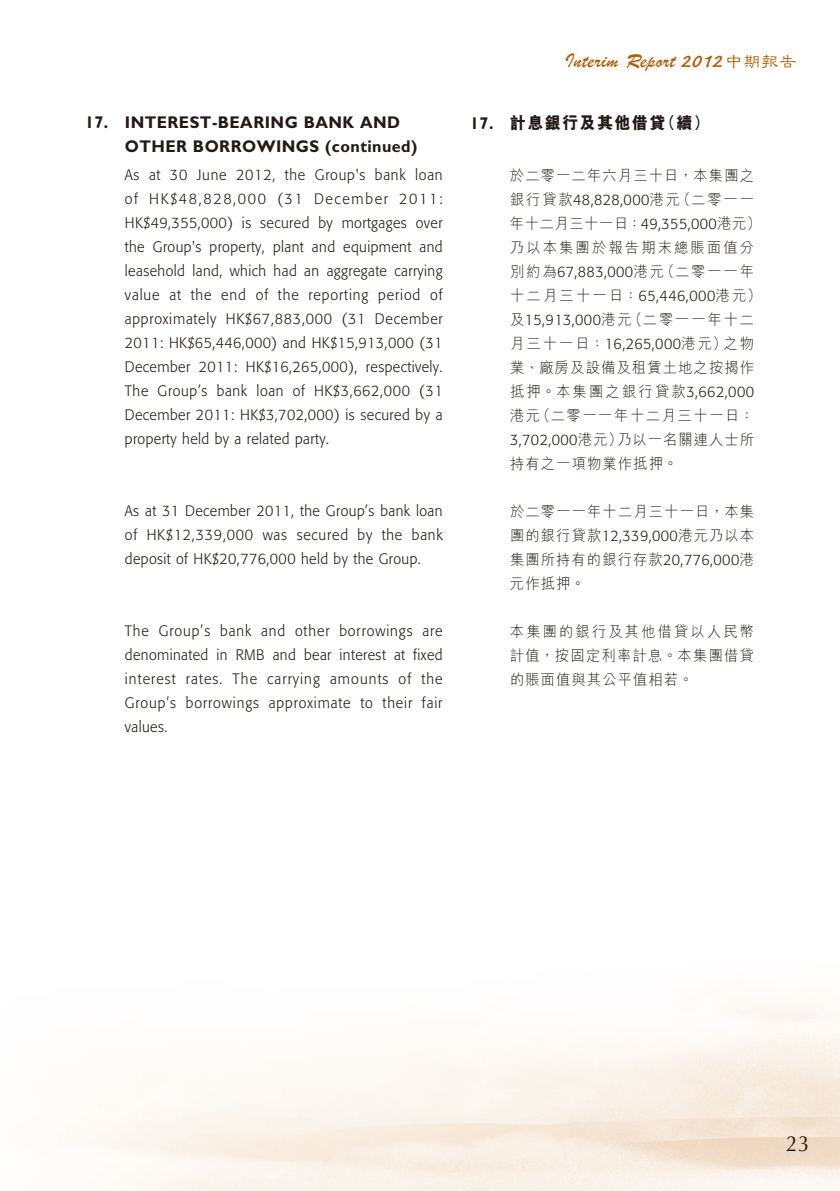
<style>
.page{position:relative;width:840px;height:1191px;background:#fff}
.page>*{position:absolute;margin:0;border:0;box-sizing:border-box;transform-origin:0 0}
.t1{font:22px "Optima LT Std";color:#231916;scale:.95 1}
.t2{font:21px "Brush Script";letter-spacing:.03em;color:#b35900}
.t3{font:700 17px/24px "Gill Sans Std";letter-spacing:.03em;color:#231916;scale:.95 1}
.t4{font:800 17px "M Hei HK";letter-spacing:.08em;color:#231916;scale:.95 1}
.t5{font:300 15px/24px "Formata";letter-spacing:.03em;color:#231916;text-align:justify;scale:.95 1}
.t6{font:300 15px/24px "M Hei HK";letter-spacing:.11em;color:#231916;scale:.95 1}
.t7{font:300 15px/24px "M Hei HK";letter-spacing:.08em;color:#231916;text-align:justify;scale:.95 1}
.s1{font-family:"Caflisch Script Pro";font-weight:600;font-size:25px}
.s2{font-family:"CX Li HK";font-weight:500;font-size:18px}
.s3{font-family:"Gill Sans Std";font-weight:700}
.s4{font-family:"Formata"}
</style>
<div class="page">
<p class="t3" style="left:125px;top:110px;width:309px;text-indent:-40px">17. INTEREST-BEARING BANK AND<br>OTHER BORROWINGS (continued)</p>
<p class="t5" style="left:125px;top:163px;width:336px">As at 30 June 2012, the Group's bank loan of HK$48,828,000 (31 December 2011:<br>HK$49,355,000) is secured by mortgages over the Group's property, plant and equipment and leasehold land, which had an aggregate carrying value at the end of the reporting period of approximately HK$67,883,000 (31 December 2011: HK$65,446,000) and HK$15,913,000 (31<br>December 2011: HK$16,265,000), respectively.<br>The Group’s bank loan of HK$3,662,000 (31<br>December 2011: HK$3,702,000) is secured by a property held by a related party.</p>
<p class="t5" style="left:125px;top:499px;width:336px">As at 31 December 2011, the Group’s bank loan of HK$12,339,000 was secured by the bank deposit of HK$20,776,000 held by the Group.</p>
<p class="t5" style="left:125px;top:619px;width:336px">The Group’s bank and other borrowings are denominated in RMB and bear interest at fixed interest rates. The carrying amounts of the Group’s borrowings approximate to their fair values.</p>
<h2 class="t2" style="left:564px;top:48px;width:233px">Interim Report <span class="s1">2012</span> <span class="s2">中期報告</span></h2>
<p class="t4" style="left:470px;top:111px;width:253px"><span class="s3">17.</span> 計息銀行及其他借貸（續）</p>
<p class="t6" style="left:509px;top:163px;width:266px">於二零一二年六月三十日，本集團之銀行貸款<span class="s4">48,828,000</span>港元（二零一一年十二月三十一日：<span class="s4">49,355,000</span>港元）乃以本集團於報告期末總賬面值分別約為<span class="s4">67,883,000</span>港元（二零一一年十二月三十一日：<span class="s4">65,446,000</span>港元）及<span class="s4">15,913,000</span>港元（二零一一年十二月三十一日：<span class="s4">16,265,000</span>港元）之物業、廠房及設備及租賃土地之按揭作抵押。本集團之銀行貸款<span class="s4">3,662,000</span>港元（二零一一年十二月三十一日：<br><span class="s4">3,702,000</span>港元）乃以一名關連人士所持有之一項物業作抵押。</p>
<p class="t7" style="left:509px;top:499px;width:258px">於二零一一年十二月三十一日，本集團的銀行貸款<span class="s4">12,339,000</span>港元乃以本集團所持有的銀行存款<span class="s4">20,776,000</span>港元作抵押。</p>
<p class="t7" style="left:509px;top:619px;width:258px">本集團的銀行及其他借貸以人民幣計值，按固定利率計息。本集團借貸的賬面值與其公平值相若。</p>
<h1 class="t1" style="left:785px;top:1130px;width:27px">23</h1>
</div>
